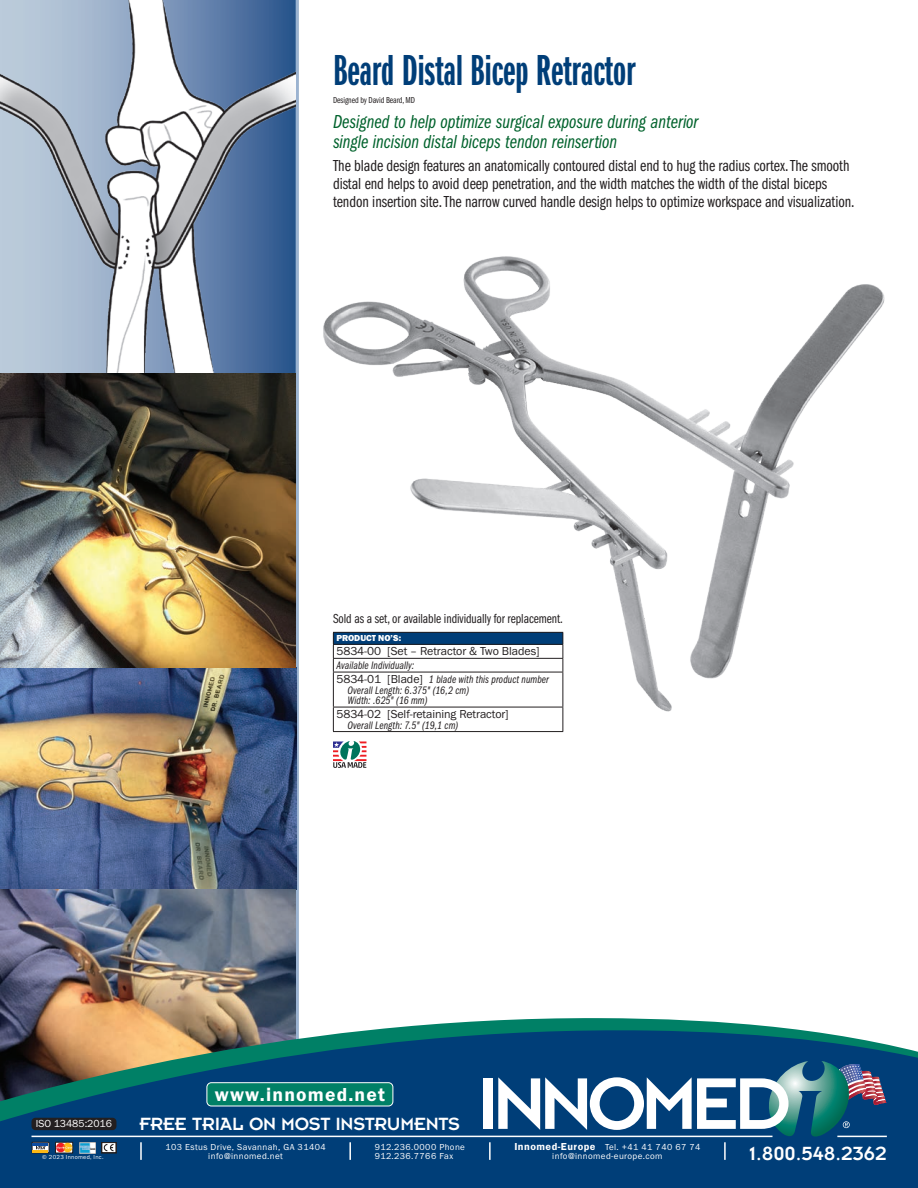
<style>
.page{position:relative;width:918px;height:1188px;background:#fff}
.page>*{position:absolute;margin:0;border:0;box-sizing:border-box;transform-origin:0 0}
.t1{font:45px "ITC Franklin Gothic Std Dm X Cp";color:#003e78}
.t2{font:21px "Insignia LT Pro";color:#fff}
.t3{font:19.5px/19.5px "ITC Franklin Gothic Std Bk Cp It";color:#00622c}
.t4{font:19.5px "Insignia LT Pro";letter-spacing:-.01em;color:#fff}
.t5{font:19.5px "Franklin Gothic URW Dem";letter-spacing:.06em;color:#fff}
.t6{font:16.5px/18px "ITC Franklin Gothic Std Bk Cp";letter-spacing:-.005em;color:#231f20}
.t7{font:13.5px "ITC Franklin Gothic Std Bk Cp";letter-spacing:-.005em;color:#231f20}
.t8{font:12px "Franklin Gothic URW Boo";letter-spacing:-.005em;color:#231f20}
.t9{font:11.25px/14px "ITC Franklin Gothic Std Bk Cp It";letter-spacing:.01em;color:#231f20}
.t10{font:10.65px "Franklin Gothic URW Boo";letter-spacing:-.005em;color:#fff}
.t11{font:9px/9px "Franklin Gothic URW Boo";letter-spacing:.045em;color:#fff;text-align:center}
.t12{font:9px "ITC Franklin Gothic Std Bk Cp";letter-spacing:-.005em;color:#231f20}
.t13{font:9px "Franklin Gothic URW Hea";letter-spacing:-.005em;color:#fff}
.t14{font:6px "Franklin Gothic URW Boo";letter-spacing:.045em;color:#fff}
.s1{font-family:"Franklin Gothic URW Boo";font-size:12px}
.s2{font-family:"Franklin Gothic URW Dem";font-size:10.5px}
</style>
<div class="page">
<hr style="left:296px;top:0;width:2px;height:1044px;background:#cfd6e6">
<img style="left:323px;top:256px;width:562px;height:462px">
<img style="left:0;top:0;width:297px;height:890px">
<div style="left:333px;top:632px;width:230px;height:100px;background:#fff"></div>
<div style="left:333px;top:632px;width:230px;height:12px;background:#003e78"></div>
<hr style="left:333px;top:672px;width:1px;height:35px;background:#231f20">
<hr style="left:562px;top:672px;width:1px;height:35px;background:#231f20">
<svg style="left:333px;top:708px;width:1px;height:23px"></svg>
<svg style="left:562px;top:708px;width:1px;height:23px"></svg>
<hr style="left:333px;top:658px;width:230px;height:1px;background:#231f20">
<hr style="left:333px;top:672px;width:230px;height:1px;background:#231f20">
<hr style="left:333px;top:707px;width:230px;height:1px;background:#231f20">
<hr style="left:333px;top:731px;width:230px;height:1px;background:#231f20">
<hr style="left:333px;top:632px;width:230px;height:1px;background:#231f20">
<svg style="left:333px;top:633px;width:1px;height:39px"></svg>
<svg style="left:562px;top:633px;width:1px;height:39px"></svg>
<hr style="left:333px;top:644px;width:230px;height:1px;background:#231f20">
<svg style="left:333px;top:741px;width:33px;height:27px"></svg>
<img style="left:0;top:890px;width:295px;height:128px">
<svg style="left:0;top:1018px;width:918px;height:170px;background:#205678"></svg>
<svg style="left:32px;top:1142px;width:17px;height:11px"></svg>
<hr style="left:33px;top:1143px;width:15px;height:3px;background:#0d4da1">
<svg style="left:55px;top:1142px;width:18px;height:11px"></svg>
<img style="left:79px;top:1142px;width:17px;height:11px">
<div style="left:101px;top:1142px;width:15px;height:11px;border:1px solid #231f20"></div>
<svg style="left:104px;top:1144px;width:10px;height:7px"></svg>
<div style="left:102px;top:1142px;width:14px;height:11px;border:1px solid #231f20"></div>
<div style="left:483px;top:1078px;width:10px;height:51px;background:#fff"></div>
<svg style="left:498px;top:1061px;width:388px;height:99px"></svg>
<div style="left:32px;top:1118px;width:84px;height:12px;background:#231f20;border-radius:4px"></div>
<div style="left:207px;top:1083px;width:186px;height:23px;background:#008066;border-radius:4px"></div>
<div style="left:207px;top:1082px;width:186px;height:24px;border:1px solid #fff;border-radius:4px"></div>
<h1 class="t1" style="left:333px;top:46px;width:304px">Beard Distal Bicep Retractor</h1>
<p class="t12" style="left:333px;top:95px;width:84px">Designed by David Beard, MD</p>
<p class="t3" style="left:333px;top:113px;width:367px">Designed to help optimize surgical exposure during anterior single incision distal biceps tendon reinsertion</p>
<p class="t6" style="left:333px;top:157px;width:523px">The blade design features an anatomically contoured distal end to hug the radius cortex. The smooth distal end helps to avoid deep penetration, and the width matches the width of the distal biceps tendon insertion site. The narrow curved handle design helps to optimize workspace and visualization.</p>
<p class="t7" style="left:333px;top:611px;width:231px">Sold as a set, or available individually for replacement.</p>
<p class="t13" style="left:336px;top:632px;width:67px">PRODUCT NO’S:</p>
<p class="t8" style="left:336px;top:644px;width:205px">5834-00 [Set – Retractor &amp; Two Blades]</p>
<p class="t9" style="left:336px;top:659px;width:214px">Available Individually:<br><span class="s1">5834-01 [Blade]</span> 1 blade with this product number</p>
<p class="t9" style="left:348px;top:685px;width:123px;line-height:10.5px">Overall Length: 6.375" (16,2 cm)<br>Width: .625" (16 mm)</p>
<p class="t8" style="left:336px;top:707px;width:174px">5834-02 [Self-retaining Retractor]</p>
<p class="t9" style="left:348px;top:718px;width:112px">Overall Length: 7.5" (19,1 cm)</p>
<p class="t10" style="left:36px;top:1117px;width:78px">ISO 13485:2016</p>
<p class="t5" style="left:215px;top:1082px;width:172px">www.innomed.net</p>
<p class="t4" style="left:140px;top:1114px;width:322px">FREE TRIAL ON MOST INSTRUMENTS</p>
<p class="t11" style="left:166px;top:1142px;width:162px">103 Estus Drive, Savannah, GA 31404 info@innomed.net</p>
<p class="t11" style="left:375px;top:1142px;width:92px;text-align:left">912.236.0000 Phone<br>912.236.7766 Fax</p>
<p class="t11" style="left:514px;top:1142px;width:188px"><span class="s2">Innomed-Europe</span> Tel. +41 41 740 67 74</p>
<p class="t14" style="left:42px;top:1153px;width:63px">© 2023 Innomed, Inc.</p>
<p class="t11" style="left:552px;top:1151px;width:112px">info@innomed-europe.com</p>
<p class="t2" style="left:749px;top:1143px;width:139px">1.800.548.2362</p>
</div>
